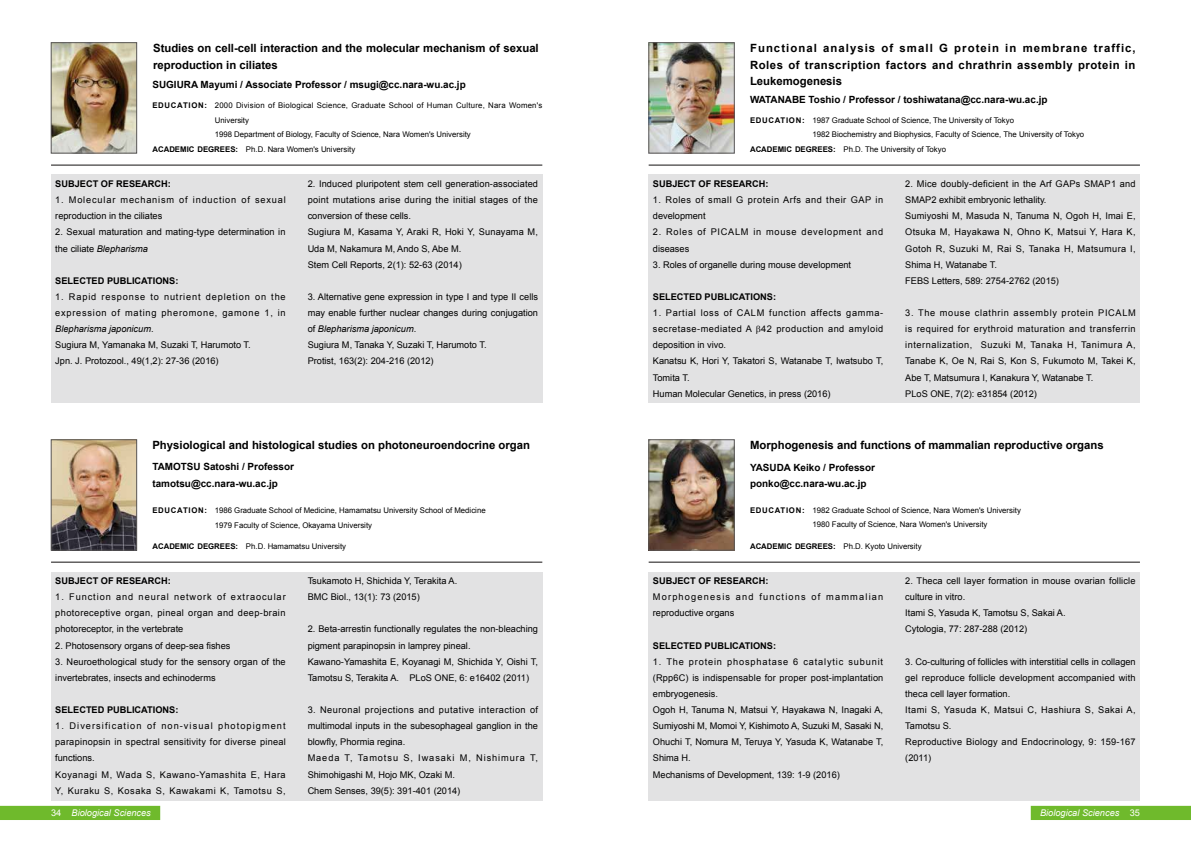
<style>
.page{position:relative;width:1191px;height:842px;background:#fff}
.page>*{position:absolute;margin:0;border:0;box-sizing:border-box;transform-origin:0 0}
.t1{font:700 11.3px/16.3px "Arial";color:#000}
.t2{font:700 9.9px/16.8px "Arial";color:#000}
.t3{font:9.2px/16.1px "Arial";letter-spacing:.005em;color:#000}
.t4{font:9.2px/16.1px "Arial";letter-spacing:.05em;color:#000}
.t5{font:9.2px/16.1px "Arial";letter-spacing:.055em;color:#000}
.t6{font:9.2px/16.1px "Arial";letter-spacing:.085em;color:#000}
.t7{font:700 9.2px "Arial";color:#000}
.t8{font:9.2px/16.1px "Arial";letter-spacing:.09em;color:#000}
.t9{font:9.2px/16.1px "Arial";letter-spacing:.13em;color:#000}
.t10{font:9.2px/16.1px "Arial";letter-spacing:.08em;color:#000}
.t11{font:italic 9.2px "Arial";color:#fff}
.t12{font:7.8px/14.7px "Arial";color:#000}
.t13{font:700 7.8px "Arial";color:#000}
.t14{font:700 7.8px "Arial";letter-spacing:.09em;color:#000}
.s1{font-style:italic}
.s2{font-style:normal}
</style>
<div class="page">
<div style="left:0;top:806px;width:160px;height:14px;background:#6fba2c"></div>
<div style="left:1030px;top:806px;width:161px;height:14px;background:#6fba2c"></div>
<hr style="left:51px;top:164px;width:491px;height:2px;background:#595757">
<div style="left:51px;top:175px;width:491px;height:228px;background:#e2e2e3"></div>
<div style="left:51px;top:572px;width:491px;height:228px;background:#e2e2e3"></div>
<hr style="left:648px;top:164px;width:492px;height:2px;background:#595757">
<div style="left:648px;top:175px;width:492px;height:228px;background:#e2e2e3"></div>
<div style="left:648px;top:572px;width:492px;height:228px;background:#e2e2e3"></div>
<img style="left:53px;top:45px;width:82px;height:106px">
<div style="left:51px;top:43px;width:86px;height:110px;border:1px solid #595757"></div>
<hr style="left:51px;top:561px;width:491px;height:2px;background:#595757">
<img style="left:53px;top:442px;width:82px;height:106px">
<div style="left:51px;top:440px;width:86px;height:110px;border:1px solid #595757"></div>
<img style="left:650px;top:45px;width:82px;height:106px">
<div style="left:648px;top:43px;width:86px;height:110px;border:1px solid #595757"></div>
<hr style="left:648px;top:561px;width:492px;height:2px;background:#595757">
<img style="left:650px;top:442px;width:82px;height:106px">
<div style="left:648px;top:440px;width:86px;height:110px;border:1px solid #595757"></div>
<p class="t1" style="left:153px;top:40px;width:387px">Studies on cell-cell interaction and the molecular mechanism of sexual reproduction in ciliates</p>
<p class="t2" style="left:152px;top:76px;width:315px">SUGIURA Mayumi / Associate Professor / msugi@cc.nara-wu.ac.jp</p>
<p class="t12" style="left:215px;top:98px;width:329px">2000 Division of Biological Science, Graduate School of Human Culture, Nara Women's<br>University<br>1998 Department of Biology, Faculty of Science, Nara Women's University</p>
<p class="t14" style="left:152px;top:100px;width:56px">EDUCATION:</p>
<p class="t1" style="left:750px;top:40px;width:387px;text-align:justify">Functional analysis of small G protein in membrane traffic, Roles of transcription factors and chrathrin assembly protein in Leukemogenesis</p>
<p class="t2" style="left:750px;top:92px;width:299px">WATANABE Toshio / Professor / toshiwatana@cc.nara-wu.ac.jp</p>
<p class="t12" style="left:812px;top:113px;width:273px">1987 Graduate School of Science, The University of Tokyo<br>1982 Biochemistry and Biophysics, Faculty of Science, The University of Tokyo</p>
<p class="t14" style="left:750px;top:115px;width:56px">EDUCATION:</p>
<p class="t13" style="left:152px;top:144px;width:87px">ACADEMIC DEGREES:</p>
<p class="t13" style="left:750px;top:144px;width:87px">ACADEMIC DEGREES:</p>
<p class="t12" style="left:246px;top:142px;width:111px">Ph.D. Nara Women's University</p>
<p class="t12" style="left:843px;top:142px;width:104px">Ph.D. The University of Tokyo</p>
<p class="t7" style="left:55px;top:178px;width:117px">SUBJECT OF RESEARCH:</p>
<p class="t8" style="left:55px;top:192px;width:232px">1. Molecular mechanism of induction of sexual reproduction in the ciliates</p>
<p class="t3" style="left:55px;top:224px;width:232px">2. Sexual maturation and mating-type determination in the ciliate <span class="s1">Blepharisma</span></p>
<p class="t7" style="left:55px;top:274px;width:125px">SELECTED PUBLICATIONS:</p>
<p class="t6" style="left:55px;top:289px;width:232px">1. Rapid response to nutrient depletion on the expression of mating pheromone, gamone 1, in <span class="s1">Blepharisma japonicum</span>.<br>Sugiura M, Yamanaka M, Suzaki T, Harumoto T.<br>Jpn. J. Protozool., 49(1,2): 27-36 (2016)</p>
<p class="t3" style="left:308px;top:176px;width:232px">2. Induced pluripotent stem cell generation-associated point mutations arise during the initial stages of the conversion of these cells.<br>Sugiura M, Kasama Y, Araki R, Hoki Y, Sunayama M, Uda M, Nakamura M, Ando S, Abe M.<br>Stem Cell Reports, 2(1): 52-63 (2014)</p>
<p class="t3" style="left:308px;top:289px;width:232px">3. Alternative gene expression in type I and type II cells may enable further nuclear changes during conjugation of <span class="s1">Blepharisma japonicum</span>.<br>Sugiura M, Tanaka Y, Suzaki T, Harumoto T.<br>Protist, 163(2): 204-216 (2012)</p>
<p class="t1" style="left:152px;top:437px;width:379px">Physiological and histological studies on photoneuroendocrine organ</p>
<p class="t2" style="left:152px;top:459px;width:143px">TAMOTSU Satoshi / Professor tamotsu@cc.nara-wu.ac.jp</p>
<p class="t12" style="left:215px;top:503px;width:272px">1986 Graduate School of Medicine, Hamamatsu University School of Medicine<br>1979 Faculty of Science, Okayama University</p>
<p class="t14" style="left:152px;top:505px;width:56px">EDUCATION:</p>
<p class="t7" style="left:653px;top:178px;width:117px">SUBJECT OF RESEARCH:</p>
<p class="t5" style="left:653px;top:192px;width:232px">1. Roles of small G protein Arfs and their GAP in development</p>
<p class="t10" style="left:653px;top:224px;width:232px">2. Roles of PICALM in mouse development and diseases</p>
<p class="t3" style="left:653px;top:256px;width:200px">3. Roles of organelle during mouse development</p>
<p class="t7" style="left:653px;top:291px;width:125px">SELECTED PUBLICATIONS:</p>
<p class="t3" style="left:653px;top:305px;width:232px">1. Partial loss of CALM function affects gamma&shy;secretase-mediated A 42 production and amyloid deposition in vivo.<br>Kanatsu K, Hori Y, Takatori S, Watanabe T, Iwatsubo T, Tomita T.<br>Human Molecular Genetics, in press (2016)</p>
<p class="t3" style="left:905px;top:176px;width:232px">2. Mice doubly-deficient in the Arf GAPs SMAP1 and SMAP2 exhibit embryonic lethality.<br>Sumiyoshi M, Masuda N, Tanuma N, Ogoh H, Imai E, Otsuka M, Hayakawa N, Ohno K, Matsui Y, Hara K, Gotoh R, Suzuki M, Rai S, Tanaka H, Matsumura I, Shima H, Watanabe T.<br>FEBS Letters, 589: 2754-2762 (2015)</p>
<p class="t4" style="left:905px;top:305px;width:232px">3. The mouse clathrin assembly protein PICALM is required for erythroid maturation and transferrin internalization, Suzuki M, Tanaka H, Tanimura A, Tanabe K, Oe N, Rai S, Kon S, Fukumoto M, Takei K, Abe T, Matsumura I, Kanakura Y, Watanabe T.<br>PLoS ONE, 7(2): e31854 (2012)</p>
<p class="t1" style="left:750px;top:437px;width:355px">Morphogenesis and functions of mammalian reproductive organs</p>
<p class="t2" style="left:750px;top:459px;width:126px">YASUDA Keiko / Professor ponko@cc.nara-wu.ac.jp</p>
<p class="t12" style="left:812px;top:503px;width:210px">1982 Graduate School of Science, Nara Women's University<br>1980 Faculty of Science, Nara Women's University</p>
<p class="t14" style="left:750px;top:505px;width:56px">EDUCATION:</p>
<p class="t13" style="left:152px;top:541px;width:87px">ACADEMIC DEGREES:</p>
<p class="t13" style="left:750px;top:541px;width:87px">ACADEMIC DEGREES:</p>
<p class="t12" style="left:246px;top:539px;width:102px">Ph.D. Hamamatsu University</p>
<p class="t12" style="left:843px;top:539px;width:79px">Ph.D. Kyoto University</p>
<p class="t7" style="left:55px;top:575px;width:117px">SUBJECT OF RESEARCH:</p>
<p class="t3" style="left:55px;top:589px;width:232px;text-align:justify">1. Function and neural network of extraocular photoreceptive organ, pineal organ and deep-brain photoreceptor, in the vertebrate</p>
<p class="t3" style="left:55px;top:637px;width:177px">2. Photosensory organs of deep-sea fishes</p>
<p class="t3" style="left:55px;top:653px;width:232px">3. Neuroethological study for the sensory organ of the invertebrates, insects and echinoderms</p>
<p class="t7" style="left:55px;top:704px;width:125px">SELECTED PUBLICATIONS:</p>
<p class="t5" style="left:55px;top:718px;width:232px">1. Diversification of non-visual photopigment parapinopsin in spectral sensitivity for diverse pineal functions.<br>Koyanagi M, Wada S, Kawano-Yamashita E, Hara Y, Kuraku S, Kosaka S, Kawakami K, Tamotsu S,</p>
<p class="t3" style="left:308px;top:573px;width:151px">Tsukamoto H, Shichida Y, Terakita A.<br>BMC Biol., 13(1): 73 (2015)</p>
<p class="t3" style="left:308px;top:621px;width:232px">2. Beta-arrestin functionally regulates the non-bleaching pigment parapinopsin in lamprey pineal.<br>Kawano-Yamashita E, Koyanagi M, Shichida Y, Oishi T, Tamotsu S, Terakita A. PLoS ONE, 6: e16402 (2011)</p>
<p class="t3" style="left:308px;top:702px;width:232px">3. Neuronal projections and putative interaction of multimodal inputs in the subesophageal ganglion in the blowfly, Phormia regina.<br>Maeda T, Tamotsu S, Iwasaki M, Nishimura T, Shimohigashi M, Hojo MK, Ozaki M.<br>Chem Senses, 39(5): 391-401 (2014)</p>
<p class="t7" style="left:653px;top:575px;width:117px">SUBJECT OF RESEARCH:</p>
<p class="t9" style="left:653px;top:589px;width:232px">Morphogenesis and functions of mammalian reproductive organs</p>
<p class="t7" style="left:653px;top:639px;width:125px">SELECTED PUBLICATIONS:</p>
<p class="t3" style="left:653px;top:653px;width:232px">1. The protein phosphatase 6 catalytic subunit (Rpp6C) is indispensable for proper post-implantation embryogenesis.<br>Ogoh H, Tanuma N, Matsui Y, Hayakawa N, Inagaki A, Sumiyoshi M, Momoi Y, Kishimoto A, Suzuki M, Sasaki N, Ohuchi T, Nomura M, Teruya Y, Yasuda K, Watanabe T, Shima H.<br>Mechanisms of Development, 139: 1-9 (2016)</p>
<p class="t3" style="left:905px;top:573px;width:232px">2. Theca cell layer formation in mouse ovarian follicle culture in vitro.<br>Itami S, Yasuda K, Tamotsu S, Sakai A.<br>Cytologia, 77: 287-288 (2012)</p>
<p class="t3" style="left:905px;top:653px;width:232px">3. Co-culturing of follicles with interstitial cells in collagen gel reproduce follicle development accompanied with theca cell layer formation.<br>Itami S, Yasuda K, Matsui C, Hashiura S, Sakai A, Tamotsu S.<br>Reproductive Biology and Endocrinology, 9: 159-167 (2011)</p>
<p class="t11" style="left:51px;top:807px;width:101px"><span class="s2">34</span> Biological Sciences</p>
<p class="t11" style="left:1040px;top:807px;width:101px">Biological Sciences <span class="s2">35</span></p>
</div>
